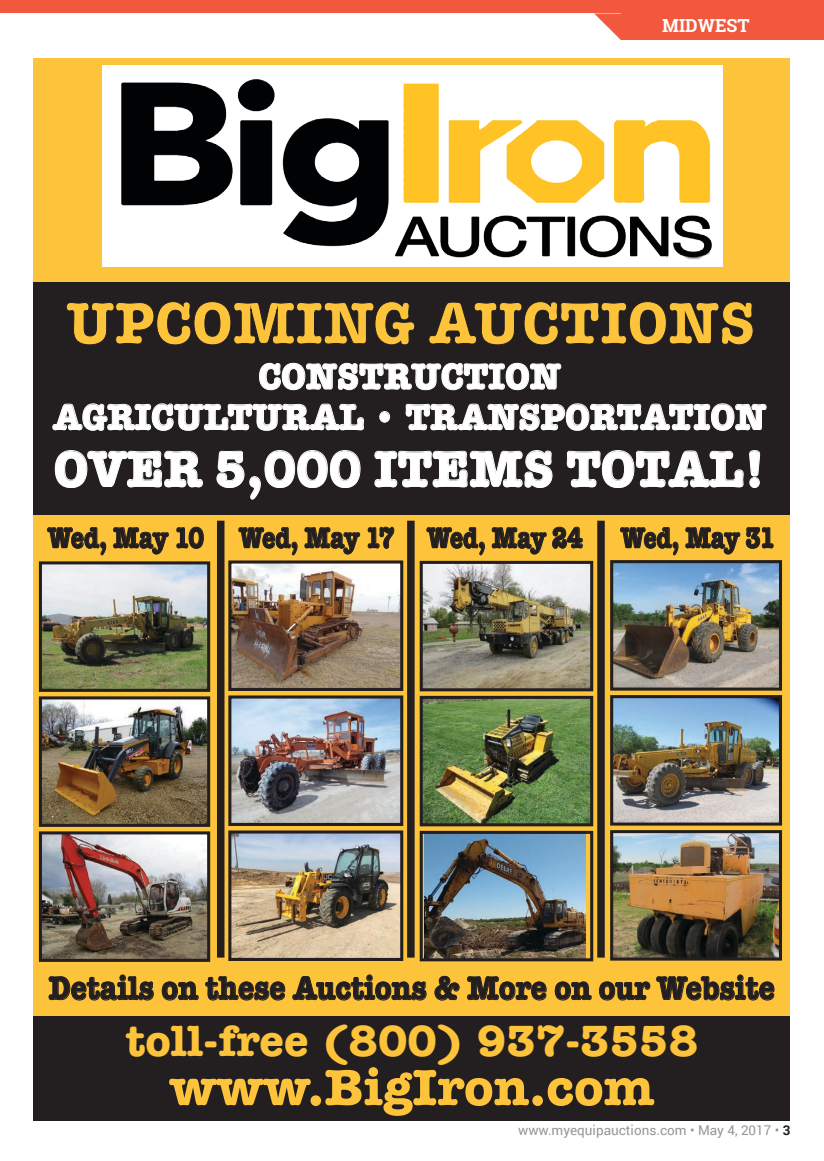
<style>
.page{position:relative;width:824px;height:1161px;background:#fff}
.page>*{position:absolute;margin:0;border:0;box-sizing:border-box;transform-origin:0 0}
.t1{font:700 61.5px "American Typewriter";color:#fdc33a;scale:.95 1}
.t2{font:700 52.5px "American Typewriter";color:#fff;scale:.95 1}
.t3{font:700 52.5px "American Typewriter";color:#fdc33a}
.t4{font:700 45px "American Typewriter";color:#fdc33a}
.t5{font:700 37.5px/40.5px "American Typewriter";color:#fff;text-align:center;scale:.95 1}
.t6{font:700 33.75px "American Typewriter";color:#231f20;scale:.88 1}
.t7{font:700 30px "American Typewriter";color:#231f20;scale:.8 1}
.t8{font:700 30px "American Typewriter";color:#231f20;scale:.79 1}
.t9{font:700 18px "Roboto Slab";color:#fff}
.t10{font:13.5px "Roboto";color:#949698}
.s1{font-weight:700;color:#231f20}
</style>
<div class="page">
<div style="left:621px;top:14px;width:203px;height:26px;background:#f1583e"></div>
<svg style="left:594px;top:14px;width:27px;height:26px"></svg>
<div style="left:0;top:0;width:824px;height:14px;background:#f1583e"></div>
<div style="left:34px;top:58px;width:756px;height:1062px;background:#fdc33a"></div>
<div style="left:34px;top:1016px;width:756px;height:104px;background:#231f20"></div>
<div style="left:34px;top:282px;width:756px;height:233px;background:#231f20"></div>
<img style="left:102px;top:65px;width:620px;height:202px">
<svg style="left:259px;top:363px;width:302px;height:27px"></svg>
<svg style="left:52px;top:403px;width:312px;height:28px"></svg>
<svg style="left:379px;top:411px;width:11px;height:12px"></svg>
<svg style="left:405px;top:403px;width:361px;height:28px"></svg>
<svg style="left:55px;top:450px;width:148px;height:38px"></svg>
<svg style="left:216px;top:450px;width:145px;height:50px"></svg>
<svg style="left:374px;top:450px;width:178px;height:38px"></svg>
<svg style="left:566px;top:450px;width:194px;height:38px"></svg>
<svg style="left:48px;top:974px;width:106px;height:27px"></svg>
<svg style="left:161px;top:981px;width:38px;height:20px"></svg>
<svg style="left:205px;top:976px;width:80px;height:25px"></svg>
<svg style="left:292px;top:974px;width:135px;height:27px"></svg>
<svg style="left:434px;top:976px;width:26px;height:25px"></svg>
<svg style="left:467px;top:976px;width:80px;height:25px"></svg>
<svg style="left:554px;top:981px;width:38px;height:20px"></svg>
<svg style="left:599px;top:981px;width:51px;height:20px"></svg>
<svg style="left:656px;top:974px;width:118px;height:27px"></svg>
<svg style="left:47px;top:527px;width:59px;height:29px"></svg>
<svg style="left:113px;top:527px;width:56px;height:28px"></svg>
<svg style="left:176px;top:526px;width:28px;height:23px"></svg>
<svg style="left:426px;top:527px;width:59px;height:29px"></svg>
<svg style="left:491px;top:526px;width:92px;height:29px"></svg>
<svg style="left:238px;top:527px;width:60px;height:29px"></svg>
<svg style="left:304px;top:527px;width:56px;height:28px"></svg>
<svg style="left:367px;top:526px;width:27px;height:23px"></svg>
<svg style="left:620px;top:527px;width:58px;height:29px"></svg>
<svg style="left:685px;top:527px;width:88px;height:28px"></svg>
<img style="left:614px;top:564px;width:164px;height:123px">
<div style="left:610px;top:560px;width:172px;height:131px;border:3px solid #231f20"></div>
<img style="left:614px;top:699px;width:164px;height:123px">
<div style="left:610px;top:695px;width:172px;height:131px;border:3px solid #231f20"></div>
<img style="left:614px;top:834px;width:164px;height:123px">
<div style="left:610px;top:830px;width:172px;height:131px;border:3px solid #231f20"></div>
<div style="left:407px;top:521px;width:7px;height:437px;background:#231f20"></div>
<div style="left:597px;top:521px;width:7px;height:437px;background:#231f20"></div>
<div style="left:217px;top:521px;width:7px;height:437px;background:#231f20"></div>
<img style="left:43px;top:565px;width:163px;height:123px">
<div style="left:39px;top:561px;width:171px;height:131px;border:3px solid #231f20"></div>
<img style="left:43px;top:700px;width:163px;height:123px">
<div style="left:39px;top:696px;width:171px;height:131px;border:3px solid #231f20"></div>
<img style="left:43px;top:835px;width:163px;height:123px">
<div style="left:39px;top:831px;width:171px;height:131px;border:3px solid #231f20"></div>
<img style="left:232px;top:564px;width:167px;height:123px">
<div style="left:228px;top:560px;width:175px;height:131px;border:3px solid #231f20"></div>
<img style="left:232px;top:699px;width:167px;height:123px">
<div style="left:228px;top:695px;width:175px;height:131px;border:3px solid #231f20"></div>
<img style="left:232px;top:834px;width:167px;height:123px">
<div style="left:228px;top:830px;width:175px;height:131px;border:3px solid #231f20"></div>
<img style="left:423px;top:565px;width:166px;height:122px">
<div style="left:419px;top:561px;width:174px;height:130px;border:3px solid #231f20"></div>
<img style="left:423px;top:700px;width:166px;height:122px">
<div style="left:419px;top:696px;width:174px;height:130px;border:3px solid #231f20"></div>
<img style="left:424px;top:835px;width:162px;height:122px">
<div style="left:419px;top:831px;width:174px;height:130px;border:3px solid #231f20"></div>
<p class="t9" style="left:662px;top:13px;width:89px">MIDWEST</p>
<h1 class="t1" style="left:66px;top:270px;width:727px">UPCOMING AUCTIONS</h1>
<p class="t5" style="left:53px;top:354px;width:752px">CONSTRUCTION<br>AGRICULTURAL • TRANSPORTATION</p>
<h2 class="t2" style="left:54px;top:424px;width:750px">OVER 5,000 ITEMS TOTAL!</h2>
<p class="t7" style="left:48px;top:512px;width:670px">Wed, May 10 Wed, May 17 Wed, May 24</p>
<p class="t8" style="left:620px;top:512px;width:197px">Wed, May 31</p>
<p class="t6" style="left:49px;top:959px;width:826px">Details on these Auctions &amp; More on our Website</p>
<p class="t4" style="left:126px;top:1002px;width:574px">toll-free (800) 937-3558</p>
<h2 class="t3" style="left:170px;top:1042px;width:486px">www.BigIron.com</h2>
<p class="t10" style="left:518px;top:1120px;width:274px">www.myequipauctions.com • May 4, 2017 • <span class="s1">3</span></p>
</div>
